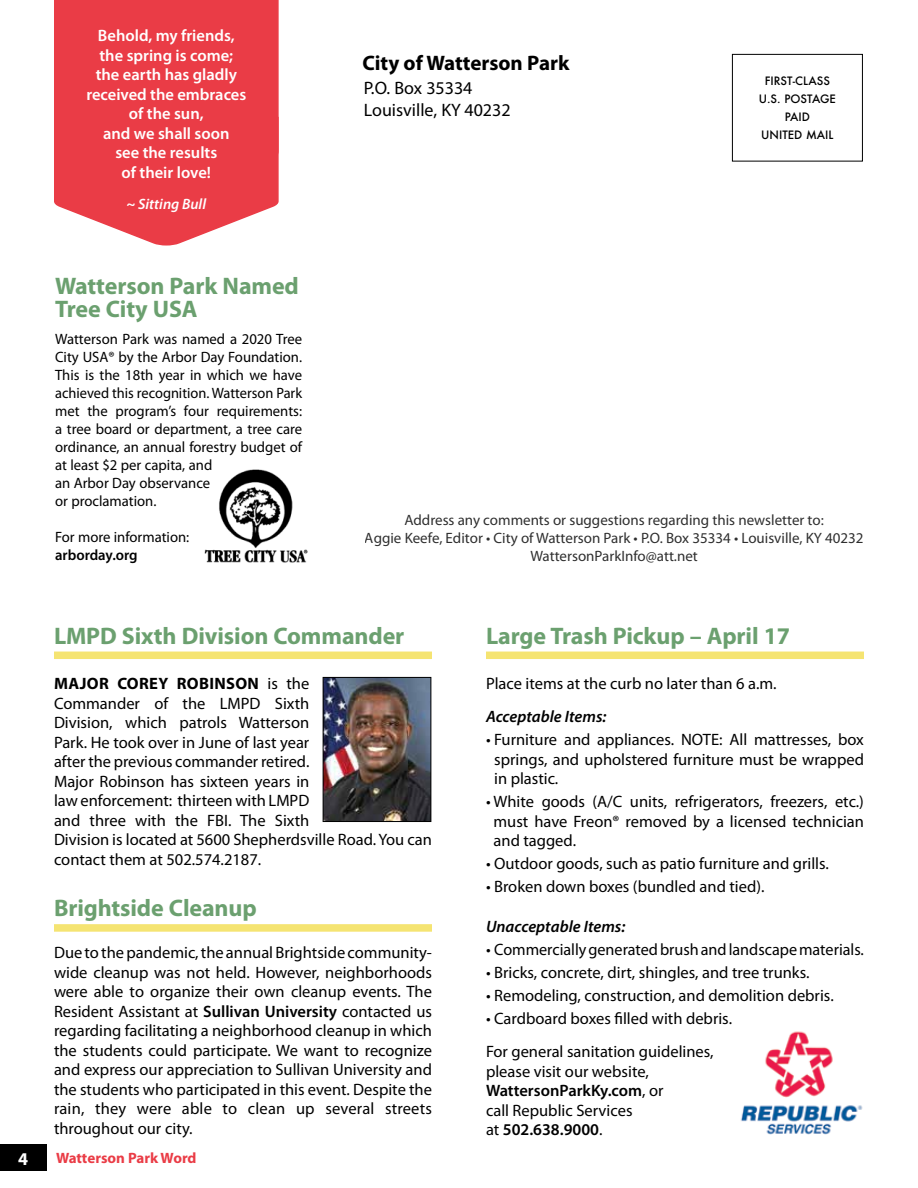
<style>
.page{position:relative;width:918px;height:1188px;background:#fff}
.page>*{position:absolute;margin:0;border:0;box-sizing:border-box;transform-origin:0 0}
.t1{font:700 24px/22.5px "Myriad Pro";letter-spacing:-.005em;color:#6ba06f}
.t2{font:700 21px "Myriad Pro";color:#000}
.t3{font:18px/21.6px "Myriad Pro";color:#000}
.t4{font:700 18px "Myriad Pro";color:#fff}
.t5{font:16.5px/19.5px "Myriad Pro";color:#000;text-align:justify}
.t6{font:600 16.5px/19.5px "Myriad Pro";color:#fff;text-align:center}
.t7{font:italic 600 16.5px "Myriad Pro";color:#000}
.t8{font:15px/18px "Myriad Pro";color:#000;text-align:center}
.t9{font:700 15px "Myriad Pro";color:#ea3c46}
.t10{font:italic 600 15px "Myriad Pro";color:#fff}
.t11{font:600 15px "Myriad Pro";color:#000}
.t12{font:500 11.25px/18px "Futura";color:#000;text-align:center}
.s1{font-weight:600}
.s2{font-weight:700}
</style>
<div class="page">
<img style="left:204px;top:469px;width:104px;height:94px">
<img style="left:740px;top:1031px;width:123px;height:104px">
<div style="left:54px;top:0;width:225px;height:116px;background:#ea3c46"></div>
<svg style="left:54px;top:116px;width:225px;height:130px;background:#ed5962"></svg>
<div style="left:732px;top:54px;width:131px;height:107px;border:1px solid #000"></div>
<div style="left:0;top:1145px;width:47px;height:26px;background:#000"></div>
<div style="left:54px;top:652px;width:378px;height:7px;background:#f5e472"></div>
<div style="left:54px;top:924px;width:378px;height:8px;background:#f5e472"></div>
<div style="left:486px;top:652px;width:378px;height:7px;background:#f5e472"></div>
<img style="left:325px;top:679px;width:104px;height:141px">
<div style="left:323px;top:677px;width:108px;height:145px;border:1px solid #000"></div>
<p class="t6" style="left:86px;top:25px;width:161px">Behold, my friends, the spring is come; the earth has gladly received the embraces of the sun,<br>and we shall soon<br>see the results<br>of their love!</p>
<p class="t10" style="left:127px;top:194px;width:81px">~ Sitting Bull</p>
<h1 class="t1" style="left:55px;top:274px;width:245px">Watterson Park Named<br>Tree City USA</h1>
<p class="t8" style="left:55px;top:330px;width:249px;text-align:left">Watterson Park was named a 2020 Tree City USA® by the Arbor Day Foundation.<br>This is the 18th year in which we have achieved this recognition. Watterson Park met the program’s four requirements: a tree board or department, a tree care ordinance, an annual forestry budget of at least $2 per capita, and<br>an Arbor Day observance<br>or proclamation.</p>
<p class="t8" style="left:55px;top:528px;width:136px">For more information:</p>
<p class="t11" style="left:55px;top:545px;width:84px">arborday.org</p>
<p class="t2" style="left:362px;top:49px;width:208px">City of Watterson Park</p>
<p class="t3" style="left:364px;top:77px;width:148px">P.O. Box 35334<br>Louisville, KY 40232</p>
<p class="t12" style="left:759px;top:72px;width:79px">FIRST-CLASS<br>U.S. POSTAGE<br>PAID<br>UNITED MAIL</p>
<p class="t8" style="left:365px;top:511px;width:500px">Address any comments or suggestions regarding this newsletter to:<br>Aggie Keefe, Editor • City of Watterson Park • P.O. Box 35334 • Louisville, KY 40232<br>WattersonParkInfo@att.net</p>
<h1 class="t1" style="left:54px;top:624px;width:352px">LMPD Sixth Division Commander</h1>
<h1 class="t1" style="left:486px;top:624px;width:306px">Large Trash Pickup – April 17</h1>
<p class="t5" style="left:486px;top:674px;width:292px">Place items at the curb no later than 6 a.m.</p>
<p class="t7" style="left:486px;top:706px;width:122px">Acceptable Items:</p>
<p class="t5" style="left:494px;top:730px;width:371px;text-indent:-8px">• Furniture and appliances. NOTE: All mattresses, box springs, and upholstered furniture must be wrapped in plastic.</p>
<p class="t5" style="left:494px;top:792px;width:372px;text-indent:-8px">• White goods (A/C units, refrigerators, freezers, etc.) must have Freon® removed by a licensed technician and tagged.</p>
<p class="t5" style="left:486px;top:854px;width:344px">• Outdoor goods, such as patio furniture and grills.</p>
<p class="t5" style="left:486px;top:877px;width:280px">• Broken down boxes (bundled and tied).</p>
<p class="t7" style="left:486px;top:916px;width:141px">Unacceptable Items:</p>
<p class="t5" style="left:486px;top:939px;width:379px">• Commercially generated brush and landscape materials.</p>
<p class="t5" style="left:486px;top:963px;width:325px">• Bricks, concrete, dirt, shingles, and tree trunks.</p>
<p class="t5" style="left:486px;top:986px;width:349px">• Remodeling, construction, and demolition debris.</p>
<p class="t5" style="left:486px;top:1002px;width:248px;line-height:33px">• Cardboard boxes filled with debris.<br>For general sanitation guidelines,</p>
<p class="t5" style="left:486px;top:1061px;width:179px;text-align:left">please visit our website,<br><span class="s1">WattersonParkKy.com</span>, or call Republic Services<br>at <span class="s1">502.638.9000</span>.</p>
<p class="t5" style="left:54px;top:674px;width:379px;text-align:left"><span class="s2">MAJOR COREY ROBINSON</span> is the<br>Commander of the LMPD Sixth<br>Division, which patrols Watterson<br>Park. He took over in June of last year<br>after the previous commander retired.<br>Major Robinson has sixteen years in<br>law enforcement: thirteen with LMPD<br>and three with the FBI. The Sixth<br>Division is located at 5600 Shepherdsville Road. You can contact them at 502.574.2187.</p>
<h1 class="t1" style="left:54px;top:896px;width:204px">Brightside Cleanup</h1>
<p class="t5" style="left:54px;top:943px;width:380px">Due to the pandemic, the annual Brightside community&shy;wide cleanup was not held. However, neighborhoods were able to organize their own cleanup events. The Resident Assistant at <span class="s1">Sullivan University</span> contacted us regarding facilitating a neighborhood cleanup in which the students could participate. We want to recognize and express our appreciation to Sullivan University and the students who participated in this event. Despite the rain, they were able to clean up several streets throughout our city.</p>
<p class="t4" style="left:18px;top:1147px;width:11px">4</p>
<p class="t9" style="left:56px;top:1149px;width:142px">Watterson Park Word</p>
</div>
